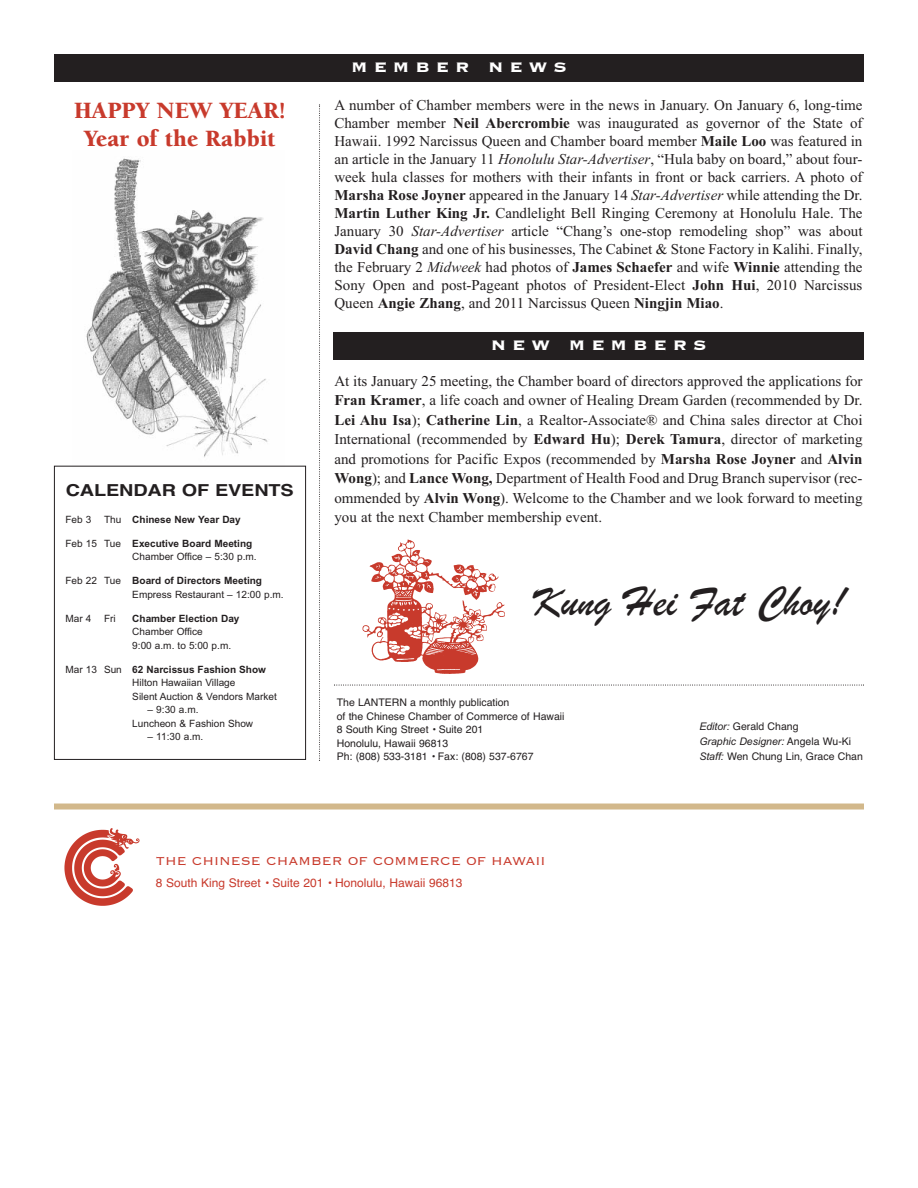
<style>
.page{position:relative;width:918px;height:1188px;background:#fff}
.page>*{position:absolute;margin:0;border:0;box-sizing:border-box;transform-origin:0 0}
.t1{font:44.1px "Brush Script";color:#231f20}
.t2{font:900 24px/28.5px "Berkeley";color:#c83a2c;text-align:center}
.t3{font:700 18px "Copperplate";letter-spacing:.305em;color:#fff;scale:1.1 1}
.t4{font:700 16.5px "Helvetica";letter-spacing:-.005em;color:#231f20;scale:1.2 1}
.t5{font:15px/18px "Times New Roman";color:#231f20;text-align:justify}
.t6{font:300 15px "Copperplate";color:#c83a2c}
.t7{font:12px "Helvetica";color:#c83a2c}
.t8{font:10.5px/13.5px "Helvetica";color:#231f20}
.t9{font:italic 10.5px "Arial";color:#231f20}
.t10{font:10.05px/13.5px "Arial";color:#231f20}
.t11{font:700 10.05px "Arial";color:#231f20}
.s1{font-weight:400}
.s2{font-weight:700}
.s3{font-style:italic}
.s4{font-family:"Arial";font-style:italic}
.s5{font-family:"Helvetica";font-style:normal}
</style>
<div class="page">
<img style="left:72px;top:158px;width:212px;height:308px">
<div style="left:54px;top:804px;width:810px;height:6px;background:#d2b88b"></div>
<img style="left:64px;top:828px;width:76px;height:78px">
<svg style="left:319px;top:104px;width:1px;height:657px"></svg>
<div style="left:54px;top:466px;width:252px;height:294px;border:1px solid #231f20"></div>
<svg style="left:334px;top:684px;width:530px;height:2px"></svg>
<div style="left:54px;top:54px;width:810px;height:28px;background:#231f20"></div>
<div style="left:333px;top:333px;width:531px;height:27px;background:#231f20"></div>
<img style="left:363px;top:539px;width:142px;height:135px">
<h2 class="t2" style="left:74px;top:98px;width:213px">HAPPY NEW YEAR!<br>Year of the Rabbit</h2>
<p class="t4" style="left:66px;top:485px;width:192px">CALENDAR OF EVENTS</p>
<p class="t10" style="left:65px;top:514px;width:27px">Feb 3</p>
<p class="t11" style="left:104px;top:516px;width:138px"><span class="s1">Thu</span> Chinese New Year Day</p>
<p class="t10" style="left:132px;top:538px;width:126px;text-indent:-67px">Feb 15 Tue <span class="s2">Executive Board Meeting<br></span>Chamber Office – 5:30 p.m.</p>
<p class="t10" style="left:132px;top:575px;width:153px;text-indent:-67px">Feb 22 Tue <span class="s2">Board of Directors Meeting<br></span>Empress Restaurant – 12:00 p.m.</p>
<p class="t10" style="left:65px;top:613px;width:27px">Mar 4</p>
<p class="t10" style="left:104px;top:613px;width:13px">Fri</p>
<p class="t11" style="left:132px;top:615px;width:109px">Chamber Election Day</p>
<p class="t10" style="left:132px;top:626px;width:100px">Chamber Office<br>9:00 a.m. to 5:00 p.m.</p>
<p class="t10" style="left:132px;top:664px;width:146px;text-indent:-67px">Mar 13 Sun <span class="s2">62 Narcissus Fashion Show<br></span>Hilton Hawaiian Village<br>Silent Auction &amp; Vendors Market</p>
<p class="t10" style="left:132px;top:704px;width:122px;text-indent:15px">– 9:30 a.m.<br>Luncheon &amp; Fashion Show</p>
<p class="t10" style="left:148px;top:731px;width:57px">– 11:30 a.m.</p>
<p class="t3" style="left:351px;top:55px;width:198px">MEMBER NEWS</p>
<p class="t5" style="left:334px;top:97px;width:530px">A number of Chamber members were in the news in January. On January 6, long-time Chamber member <span class="s2">Neil Abercrombie</span> was inaugurated as governor of the State of Hawaii. 1992 Narcissus Queen and Chamber board member <span class="s2">Maile Loo</span> was featured in an article in the January 11 <span class="s3">Honolulu Star-Advertiser</span>, “Hula baby on board,” about four&shy;week hula classes for mothers with their infants in front or back carriers. A photo of <span class="s2">Marsha Rose Joyner</span> appeared in the January 14 <span class="s3">Star-Advertiser</span> while attending the Dr.<br><span class="s2">Martin Luther King Jr.</span> Candlelight Bell Ringing Ceremony at Honolulu Hale. The January 30 <span class="s3">Star-Advertiser</span> article “Chang’s one-stop remodeling shop” was about <span class="s2">David Chang</span> and one of his businesses, The Cabinet &amp; Stone Factory in Kalihi. Finally, the February 2 <span class="s3">Midweek</span> had photos of <span class="s2">James Schaefer</span> and wife <span class="s2">Winnie</span> attending the Sony Open and post-Pageant photos of President-Elect <span class="s2">John Hui</span>, 2010 Narcissus Queen <span class="s2">Angie Zhang</span>, and 2011 Narcissus Queen <span class="s2">Ningjin Miao</span>.</p>
<p class="t3" style="left:491px;top:333px;width:198px">NEW MEMBERS</p>
<p class="t5" style="left:334px;top:372px;width:530px;line-height:19.5px">At its January 25 meeting, the Chamber board of directors approved the applications for <span class="s2">Fran Kramer</span>, a life coach and owner of Healing Dream Garden (recommended by Dr.<br><span class="s2">Lei Ahu Isa</span>); <span class="s2">Catherine Lin</span>, a Realtor-Associate® and China sales director at Choi International (recommended by <span class="s2">Edward Hu</span>); <span class="s2">Derek Tamura</span>, director of marketing and promotions for Pacific Expos (recommended by <span class="s2">Marsha Rose Joyner</span> and <span class="s2">Alvin Wong</span>); and <span class="s2">Lance Wong,</span> Department of Health Food and Drug Branch supervisor (rec&shy;ommended by <span class="s2">Alvin Wong</span>). Welcome to the Chamber and we look forward to meeting you at the next Chamber membership event.</p>
<h1 class="t1" style="left:533px;top:574px;width:314px">Kung Hei Fat Choy!</h1>
<p class="t8" style="left:337px;top:697px;width:229px">The LANTERN a monthly publication<br>of the Chinese Chamber of Commerce of Hawaii 8 South King Street • Suite 201<br>Honolulu, Hawaii 96813<br>Ph: (808) 533-3181 • Fax: (808) 537-6767</p>
<p class="t8" style="left:699px;top:720px;width:101px"><span class="s4">Editor:</span> Gerald Chang</p>
<p class="t9" style="left:699px;top:737px;width:153px">Graphic Designer: <span class="s5">Angela Wu-Ki</span></p>
<p class="t8" style="left:699px;top:750px;width:165px"><span class="s4">Staff:</span> Wen Chung Lin, Grace Chan</p>
<p class="t6" style="left:156px;top:851px;width:391px">THE CHINESE CHAMBER OF COMMERCE OF HAWAII</p>
<p class="t7" style="left:156px;top:878px;width:308px">8 South King Street • Suite 201 • Honolulu, Hawaii 96813</p>
</div>
